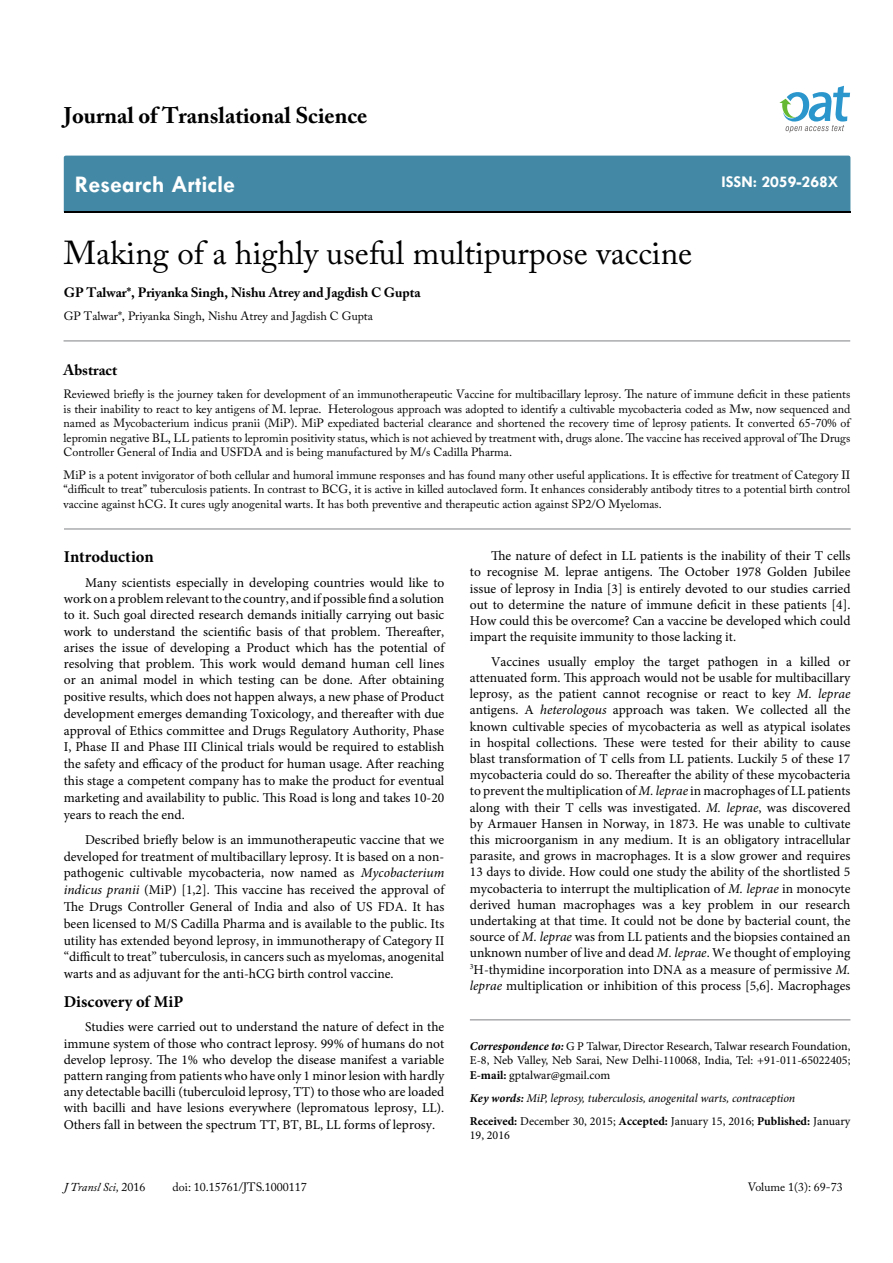
<style>
.page{position:relative;width:893px;height:1263px;background:#fff}
.page>*{position:absolute;margin:0;border:0;box-sizing:border-box;transform-origin:0 0}
.t1{font:33px "Adobe Caslon Pro";color:#000}
.t2{font:700 24px "Tw Cen";color:#fff}
.t3{font:700 22.5px "Adobe Caslon Pro";color:#000}
.t4{font:700 16.5px "Minion Pro";color:#000}
.t5{font:700 16.5px "Tw Cen";color:#fff}
.t6{font:700 15px "Adobe Caslon Pro";color:#000}
.t7{font:13.5px/16.2px "Minion Pro";color:#000;text-align:justify}
.t8{font:700 13.5px "Adobe Caslon Pro";color:#000}
.t9{font:12px/14.4px "Adobe Caslon Pro";color:#000;text-align:justify}
.t10{font:12px/14.4px "Minion Pro";color:#000;text-align:justify}
.t11{font:italic 12px/23px "Minion Pro";letter-spacing:-.005em;color:#000}
.t12{font:italic 12px "Adobe Caslon Pro";color:#000}
.s1{font-style:italic}
.s2{font-weight:700;font-style:italic}
.s3{font-weight:700}
.s4{font-weight:700;font-style:normal}
.s5{font-style:normal}
</style>
<div class="page">
<div style="left:64px;top:156px;width:786px;height:56px;background:#4389a5"></div>
<svg style="left:779px;top:86px;width:71px;height:47px"></svg>
<hr style="left:64px;top:341px;width:786px;height:1px;background:#808285">
<hr style="left:64px;top:529px;width:787px;height:1px;background:#808285">
<hr style="left:470px;top:1019px;width:380px;height:1px;background:#808285">
<h3 class="t3" style="left:64px;top:102px;width:305px">Journal of Translational Science</h3>
<h2 class="t2" style="left:75px;top:170px;width:162px">Research Article</h2>
<h1 class="t1" style="left:64px;top:233px;width:630px">Making of a highly useful multipurpose vaccine</h1>
<p class="t8" style="left:64px;top:284px;width:358px">GP Talwar*, Priyanka Singh, Nishu Atrey and Jagdish C Gupta</p>
<p class="t9" style="left:64px;top:308px;width:311px">GP Talwar*, Priyanka Singh, Nishu Atrey and Jagdish C Gupta</p>
<p class="t5" style="left:721px;top:172px;width:119px">ISSN: 2059-268X</p>
<p class="t6" style="left:64px;top:361px;width:55px">Abstract</p>
<p class="t9" style="left:64px;top:387px;width:788px">Reviewed briefly is the journey taken for development of an immunotherapeutic Vaccine for multibacillary leprosy. The nature of immune deficit in these patients is their inability to react to key antigens of M. leprae. Heterologous approach was adopted to identify a cultivable mycobacteria coded as Mw, now sequenced and named as Mycobacterium indicus pranii (MiP). MiP expediated bacterial clearance and shortened the recovery time of leprosy patients. It converted 65-70% of lepromin negative BL, LL patients to lepromin positivity status, which is not achieved by treatment with, drugs alone. The vaccine has received approval of The Drugs Controller General of India and USFDA and is being manufactured by M/s Cadilla Pharma.</p>
<p class="t9" style="left:64px;top:467px;width:788px">MiP is a potent invigorator of both cellular and humoral immune responses and has found many other useful applications. It is effective for treatment of Category II “difficult to treat” tuberculosis patients. In contrast to BCG, it is active in killed autoclaved form. It enhances considerably antibody titres to a potential birth control vaccine against hCG. It cures ugly anogenital warts. It has both preventive and therapeutic action against SP2/O Myelomas.</p>
<p class="t4" style="left:64px;top:545px;width:91px">Introduction</p>
<p class="t7" style="left:64px;top:574px;width:382px;text-indent:21px">Many scientists especially in developing countries would like to work on a problem relevant to the country, and if possible find a solution to it. Such goal directed research demands initially carrying out basic work to understand the scientific basis of that problem. Thereafter, arises the issue of developing a Product which has the potential of resolving that problem. This work would demand human cell lines or an animal model in which testing can be done. After obtaining positive results, which does not happen always, a new phase of Product development emerges demanding Toxicology, and thereafter with due approval of Ethics committee and Drugs Regulatory Authority, Phase I, Phase II and Phase III Clinical trials would be required to establish the safety and efficacy of the product for human usage. After reaching this stage a competent company has to make the product for eventual marketing and availability to public. This Road is long and takes 10-20 years to reach the end.</p>
<p class="t7" style="left:64px;top:831px;width:382px;line-height:16.8px;text-indent:21px">Described briefly below is an immunotherapeutic vaccine that we developed for treatment of multibacillary leprosy. It is based on a non&shy;pathogenic cultivable mycobacteria, now named as <span class="s1">Mycobacterium indicus pranii</span> (MiP) [1,2]. This vaccine has received the approval of The Drugs Controller General of India and also of US FDA. It has been licensed to M/S Cadilla Pharma and is available to the public. Its utility has extended beyond leprosy, in immunotherapy of Category II “difficult to treat” tuberculosis, in cancers such as myelomas, anogenital warts and as adjuvant for the anti-hCG birth control vaccine.</p>
<p class="t4" style="left:64px;top:990px;width:121px">Discovery of MiP</p>
<p class="t7" style="left:64px;top:1019px;width:382px;text-indent:21px">Studies were carried out to understand the nature of defect in the immune system of those who contract leprosy. 99% of humans do not develop leprosy. The 1% who develop the disease manifest a variable pattern ranging from patients who have only 1 minor lesion with hardly any detectable bacilli (tuberculoid leprosy, TT) to those who are loaded with bacilli and have lesions everywhere (lepromatous leprosy, LL).<br>Others fall in between the spectrum TT, BT, BL, LL forms of leprosy.</p>
<p class="t7" style="left:470px;top:548px;width:382px;text-indent:21px">The nature of defect in LL patients is the inability of their T cells to recognise M. leprae antigens. The October 1978 Golden Jubilee issue of leprosy in India [3] is entirely devoted to our studies carried out to determine the nature of immune deficit in these patients [4].<br>How could this be overcome? Can a vaccine be developed which could impart the requisite immunity to those lacking it.</p>
<p class="t7" style="left:470px;top:653px;width:382px;text-indent:21px">Vaccines usually employ the target pathogen in a killed or attenuated form. This approach would not be usable for multibacillary leprosy, as the patient cannot recognise or react to key <span class="s1">M. leprae </span>antigens. A <span class="s1">heterologous</span> approach was taken. We collected all the known cultivable species of mycobacteria as well as atypical isolates in hospital collections. These were tested for their ability to cause blast transformation of T cells from LL patients. Luckily 5 of these 17 mycobacteria could do so. Thereafter the ability of these mycobacteria to prevent the multiplication of <span class="s1">M. leprae</span> in macrophages of LL patients along with their T cells was investigated. <span class="s1">M. leprae</span>, was discovered by Armauer Hansen in Norway, in 1873. He was unable to cultivate this microorganism in any medium. It is an obligatory intracellular parasite, and grows in macrophages. It is a slow grower and requires 13 days to divide. How could one study the ability of the shortlisted 5 mycobacteria to interrupt the multiplication of <span class="s1">M. leprae</span> in monocyte derived human macrophages was a key problem in our research undertaking at that time. It could not be done by bacterial count, the source of <span class="s1">M. leprae</span> was from LL patients and the biopsies contained an unknown number of live and dead <span class="s1">M. leprae</span>. We thought of employing <sup>3</sup>H-thymidine incorporation into DNA as a measure of permissive <span class="s1">M. leprae</span> multiplication or inhibition of this process [5,6]. Macrophages</p>
<p class="t10" style="left:470px;top:1039px;width:382px"><span class="s2">Correspondence to:</span> G P Talwar, Director Research, Talwar research Foundation, E-8, Neb Valley, Neb Sarai, New Delhi-110068, India, Tel: +91-011-65022405; <span class="s3">E-mail:</span> gptalwar@gmail.com</p>
<p class="t11" style="left:470px;top:1086px;width:382px"><span class="s3">Key words:</span> MiP, leprosy, tuberculosis, anogenital warts, contraception<br><span class="s4">Received:</span> <span class="s5">December 30, 2015;</span> <span class="s4">Accepted:</span> <span class="s5">January 15, 2016;</span> <span class="s4">Published:</span> <span class="s5">January</span></p>
<p class="t10" style="left:470px;top:1128px;width:42px">19, 2016</p>
<p class="t12" style="left:64px;top:1180px;width:83px">J Transl Sci, <span class="s5">2016</span></p>
<p class="t9" style="left:173px;top:1180px;width:136px">doi: 10.15761/JTS.1000117</p>
<p class="t9" style="left:748px;top:1180px;width:96px">Volume 1(3): 69-73</p>
</div>
